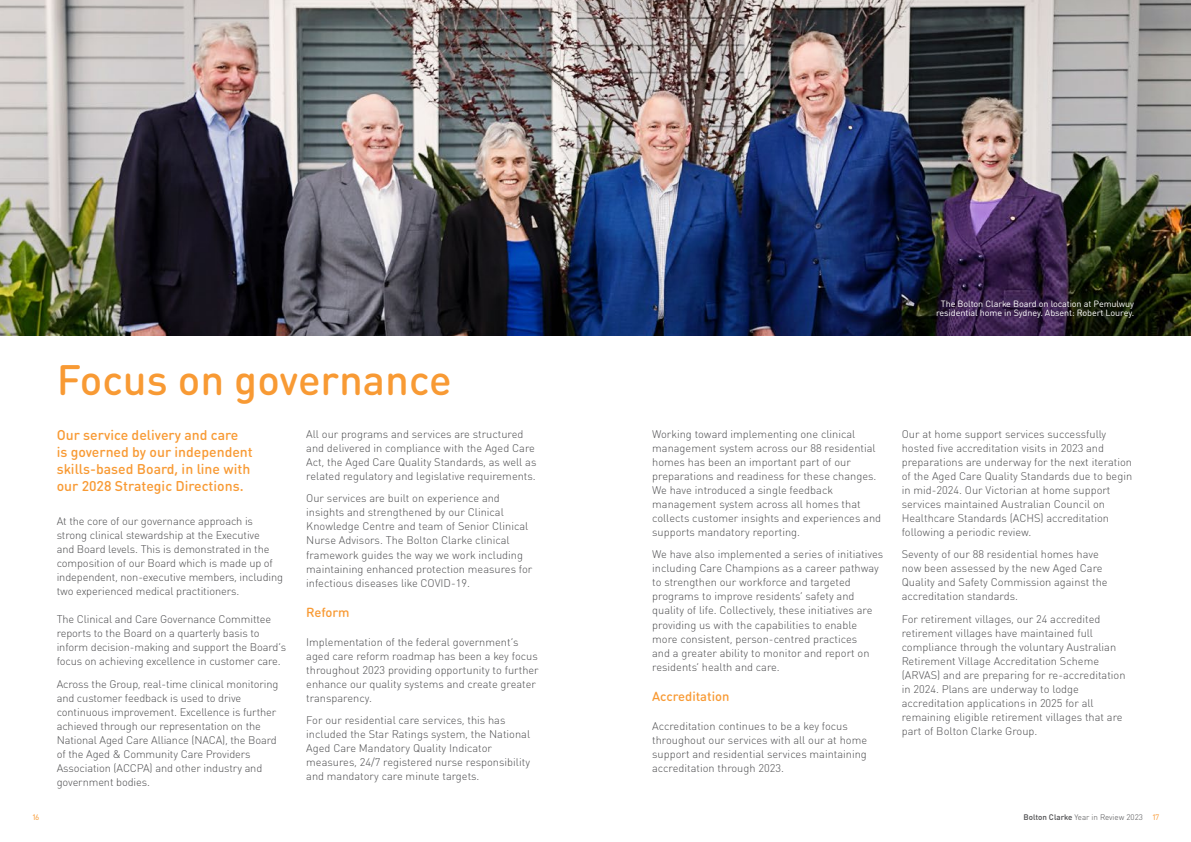
<style>
.page{position:relative;width:1191px;height:842px;background:#fff}
.page>*{position:absolute;margin:0;border:0;box-sizing:border-box;transform-origin:0 0}
.t1{font:500 42px "DIN Round OT";color:#f89a34}
.t2{font:500 14px/17px "DIN Round OT";color:#f89a34}
.t3{font:500 13px "DIN Round OT";color:#f89a34}
.t4{font:300 11px/14px "DIN Round OT";color:#4d4d4f}
.t5{font:9px/9px "DIN Round OT";letter-spacing:-.01em;color:#fff;text-align:center}
.t6{font:300 8px "DIN Round OT";color:#4d4d4f}
.t7{font:8px "DIN Round OT";color:#f89a34}
.s1{font-weight:500}
.s2{font-weight:400;color:#f89a34}
</style>
<div class="page">
<img style="left:0;top:0;width:1191px;height:335px">
<h1 class="t1" style="left:57px;top:353px;width:396px">Focus on governance</h1>
<p class="t2" style="left:57px;top:426px;width:198px">Our service delivery and care<br>is governed by our independent skills-based Board, in line with our 2028 Strategic Directions.</p>
<p class="t4" style="left:57px;top:514px;width:228px">At the core of our governance approach is strong clinical stewardship at the Executive<br>and Board levels. This is demonstrated in the composition of our Board which is made up of independent, non-executive members, including two experienced medical practitioners.</p>
<p class="t4" style="left:57px;top:612px;width:231px">The Clinical and Care Governance Committee reports to the Board on a quarterly basis to inform decision-making and support the Board’s focus on achieving excellence in customer care.</p>
<p class="t4" style="left:57px;top:677px;width:223px">Across the Group, real-time clinical monitoring and customer feedback is used to drive continuous improvement. Excellence is further achieved through our representation on the National Aged Care Alliance (NACA), the Board of the Aged &amp; Community Care Providers Association (ACCPA) and other industry and government bodies.</p>
<p class="t4" style="left:306px;top:427px;width:232px">All our programs and services are structured and delivered in compliance with the Aged Care Act, the Aged Care Quality Standards, as well as related regulatory and legislative requirements.</p>
<p class="t4" style="left:306px;top:491px;width:228px">Our services are built on experience and insights and strengthened by our Clinical Knowledge Centre and team of Senior Clinical Nurse Advisors. The Bolton Clarke clinical framework guides the way we work including maintaining enhanced protection measures for infectious diseases like COVID-19.</p>
<p class="t3" style="left:306px;top:604px;width:45px">Reform</p>
<p class="t4" style="left:306px;top:634px;width:234px">Implementation of the federal government’s aged care reform roadmap has been a key focus throughout 2023 providing opportunity to further enhance our quality systems and create greater transparency.</p>
<p class="t4" style="left:306px;top:713px;width:225px">For our residential care services, this has included the Star Ratings system, the National Aged Care Mandatory Quality Indicator measures, 24/7 registered nurse responsibility and mandatory care minute targets.</p>
<p class="t5" style="left:936px;top:299px;width:200px">The Bolton Clarke Board on location at Pemulwuy residential home in Sydney. Absent: Robert Lourey.</p>
<p class="t4" style="left:652px;top:427px;width:230px">Working toward implementing one clinical management system across our 88 residential homes has been an important part of our preparations and readiness for these changes.<br>We have introduced a single feedback management system across all homes that collects customer insights and experiences and supports mandatory reporting.</p>
<p class="t4" style="left:652px;top:547px;width:233px">We have also implemented a series of initiatives including Care Champions as a career pathway to strengthen our workforce and targeted programs to improve residents’ safety and quality of life. Collectively, these initiatives are providing us with the capabilities to enable more consistent, person-centred practices<br>and a greater ability to monitor and report on residents’ health and care.</p>
<p class="t3" style="left:652px;top:688px;width:79px">Accreditation</p>
<p class="t4" style="left:652px;top:718px;width:216px">Accreditation continues to be a key focus throughout our services with all our at home support and residential services maintaining accreditation through 2023.</p>
<p class="t4" style="left:901px;top:427px;width:232px">Our at home support services successfully hosted five accreditation visits in 2023 and preparations are underway for the next iteration of the Aged Care Quality Standards due to begin in mid-2024. Our Victorian at home support services maintained Australian Council on Healthcare Standards (ACHS) accreditation following a periodic review.</p>
<p class="t4" style="left:901px;top:547px;width:207px">Seventy of our 88 residential homes have now been assessed by the new Aged Care Quality and Safety Commission against the accreditation standards.</p>
<p class="t4" style="left:901px;top:612px;width:225px">For retirement villages, our 24 accredited retirement villages have maintained full compliance through the voluntary Australian Retirement Village Accreditation Scheme (ARVAS) and are preparing for re-accreditation in 2024. Plans are underway to lodge accreditation applications in 2025 for all remaining eligible retirement villages that are part of Bolton Clarke Group.</p>
<p class="t7" style="left:32px;top:812px;width:9px">16</p>
<p class="t6" style="left:1023px;top:812px;width:137px"><span class="s1">Bolton Clarke</span> Year in Review 2023 <span class="s2">17</span></p>
</div>
